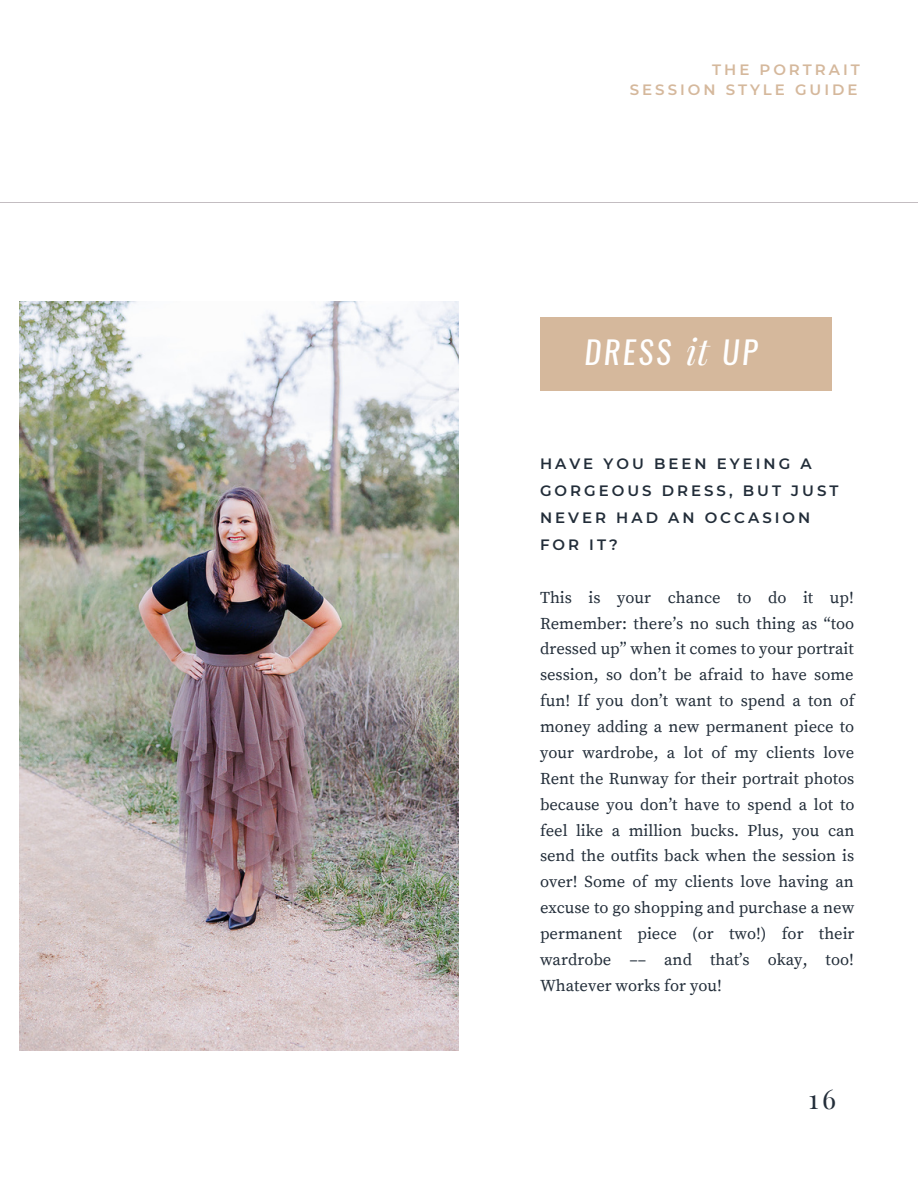
<style>
.page{position:relative;width:918px;height:1188px;background:#fff}
.page>*{position:absolute;margin:0;border:0;box-sizing:border-box;transform-origin:0 0}
.t1{font:italic 31.5px "Oswald";letter-spacing:.085em;color:#fff}
.t2{font:27px "Playfair Display";color:#222d39}
.t3{font:16.5px/25.8px "Source Serif Pro";color:#222d39;text-align:justify}
.t4{font:600 15px/27px "Montserrat";letter-spacing:.2em;color:#222d39}
.t5{font:600 15px/20.2px "Montserrat";letter-spacing:.2em;color:#d5b89c;text-align:right}
.s1{font-family:"Playfair Display";font-size:36px}
</style>
<div class="page">
<img style="left:19px;top:302px;width:440px;height:748px">
<hr style="left:0;top:202px;width:918px;height:1px;background:#c3bdc1">
<div style="left:540px;top:318px;width:292px;height:73px;background:#d5b89c"></div>
<p class="t5" style="left:630px;top:59px;width:232px">THE PORTRAIT<br>SESSION STYLE GUIDE</p>
<h1 class="t1" style="left:585px;top:330px;width:174px">DRESS <span class="s1">it</span> UP</h1>
<p class="t4" style="left:540px;top:450px;width:300px">HAVE YOU BEEN EYEING A<br>GORGEOUS DRESS, BUT JUST<br>NEVER HAD AN OCCASION<br>FOR IT?</p>
<p class="t3" style="left:540px;top:585px;width:316px">This is your chance to do it up!<br>Remember: there’s no such thing as “too dressed up” when it comes to your portrait session, so don’t be afraid to have some fun! If you don’t want to spend a ton of money adding a new permanent piece to your wardrobe, a lot of my clients love Rent the Runway for their portrait photos because you don’t have to spend a lot to feel like a million bucks. Plus, you can send the outfits back when the session is over! Some of my clients love having an excuse to go shopping and purchase a new permanent piece (or two!) for their wardrobe –– and that’s okay, too!<br>Whatever works for you!</p>
<h2 class="t2" style="left:809px;top:1079px;width:29px">16</h2>
</div>
